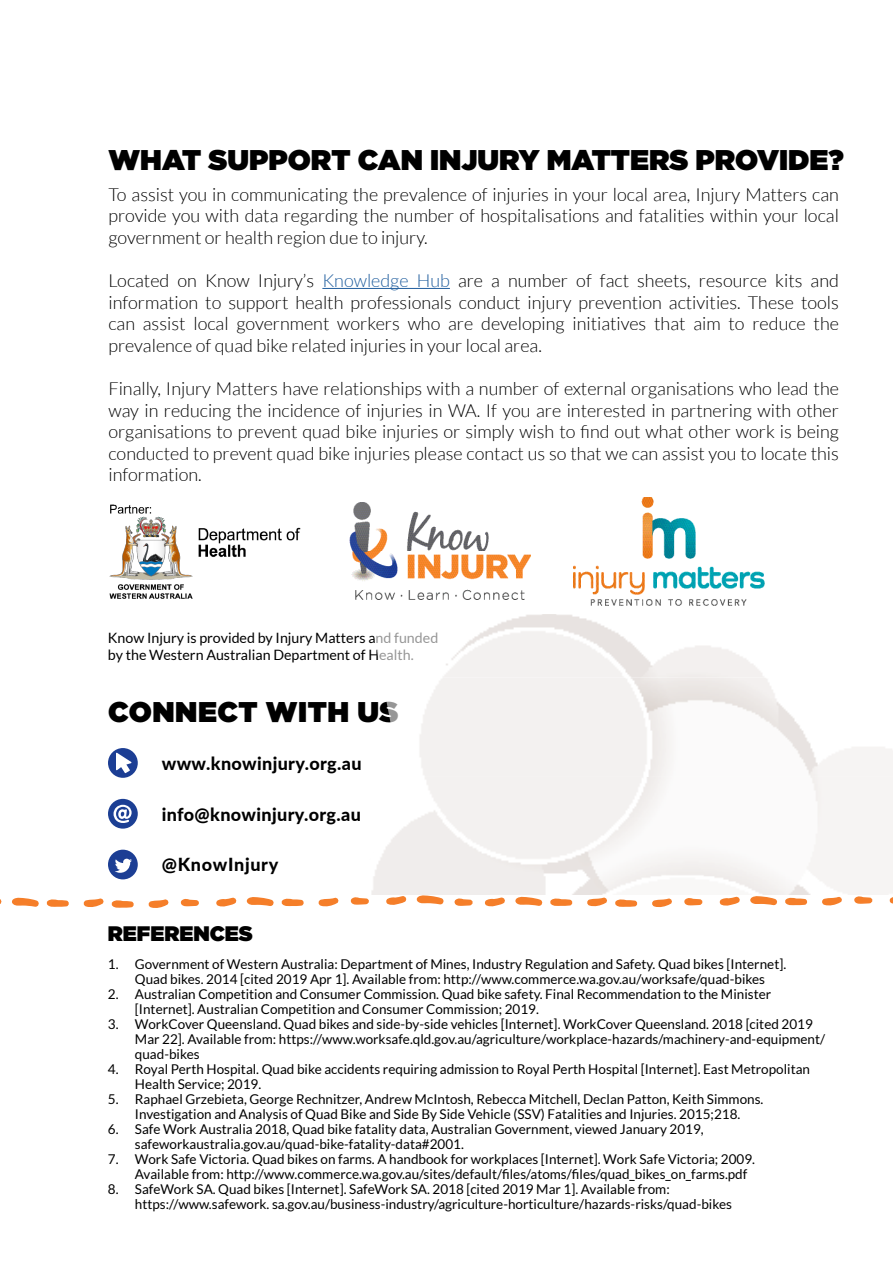
<style>
.page{position:relative;width:893px;height:1263px;background:#fff}
.page>*{position:absolute;margin:0;border:0;box-sizing:border-box;transform-origin:0 0}
.t1{font:900 28.5px "Gotham";color:#000}
.t2{font:900 28.5px "Gotham";letter-spacing:.02em;color:#000}
.t3{font:900 21px "Gotham";color:#000}
.t4{font:300 18px/21.6px "Lato";color:#000;text-align:justify}
.t5{font:800 18px "Lato";letter-spacing:.02em;color:#000}
.t6{font:800 18px "Lato";letter-spacing:.04em;color:#000}
.t7{font:14.25px/17.1px "Lato";color:#000}
.t8{font:13.5px/15px "Lato";color:#000}
.s1{color:#215e9e}
</style>
<div class="page">
<svg style="left:108px;top:850px;width:30px;height:29px"></svg>
<svg style="left:108px;top:748px;width:30px;height:30px"></svg>
<svg style="left:108px;top:799px;width:30px;height:30px"></svg>
<img style="left:420px;top:677px;width:473px;height:100px">
<img style="left:443px;top:614px;width:320px;height:63px">
<svg style="left:417px;top:895px;width:27px;height:10px"></svg>
<svg style="left:387px;top:896px;width:20px;height:9px"></svg>
<svg style="left:350px;top:897px;width:19px;height:8px"></svg>
<svg style="left:319px;top:897px;width:20px;height:10px"></svg>
<svg style="left:281px;top:898px;width:23px;height:9px"></svg>
<svg style="left:247px;top:897px;width:27px;height:9px"></svg>
<svg style="left:217px;top:897px;width:20px;height:9px"></svg>
<svg style="left:180px;top:899px;width:19px;height:8px"></svg>
<svg style="left:149px;top:899px;width:20px;height:9px"></svg>
<svg style="left:111px;top:900px;width:23px;height:8px"></svg>
<svg style="left:84px;top:898px;width:20px;height:9px"></svg>
<svg style="left:46px;top:899px;width:23px;height:8px"></svg>
<svg style="left:12px;top:897px;width:27px;height:10px"></svg>
<svg style="left:890px;top:897px;width:3px;height:7px"></svg>
<svg style="left:854px;top:896px;width:18px;height:8px"></svg>
<svg style="left:822px;top:896px;width:20px;height:10px"></svg>
<svg style="left:785px;top:898px;width:23px;height:8px"></svg>
<svg style="left:750px;top:896px;width:28px;height:10px"></svg>
<svg style="left:720px;top:896px;width:20px;height:9px"></svg>
<svg style="left:684px;top:898px;width:18px;height:8px"></svg>
<svg style="left:652px;top:898px;width:20px;height:10px"></svg>
<svg style="left:615px;top:899px;width:23px;height:8px"></svg>
<svg style="left:587px;top:897px;width:20px;height:10px"></svg>
<svg style="left:550px;top:898px;width:23px;height:8px"></svg>
<svg style="left:515px;top:896px;width:28px;height:10px"></svg>
<svg style="left:485px;top:897px;width:20px;height:9px"></svg>
<svg style="left:454px;top:898px;width:19px;height:8px"></svg>
<hr style="left:322px;top:288px;width:128px;height:1px;background:#215e9e">
<img style="left:349px;top:503px;width:182px;height:96px">
<img style="left:109px;top:504px;width:192px;height:95px">
<img style="left:573px;top:497px;width:191px;height:108px">
<p class="t1" style="left:109px;top:140px;width:737px">WHAT SUPPORT CAN INJURY MATTERS PROVIDE?</p>
<p class="t4" style="left:108px;top:183px;width:732px">To assist you in communicating the prevalence of injuries in your local area, Injury Matters can provide you with data regarding the number of hospitalisations and fatalities within your local government or health region due to injury.</p>
<p class="t4" style="left:108px;top:270px;width:732px">Located on Know Injury’s <span class="s1">Knowledge Hub</span> are a number of fact sheets, resource kits and information to support health professionals conduct injury prevention activities. These tools can assist local government workers who are developing initiatives that aim to reduce the prevalence of quad bike related injuries in your local area.</p>
<p class="t4" style="left:108px;top:378px;width:732px">Finally, Injury Matters have relationships with a number of external organisations who lead the way in reducing the incidence of injuries in WA. If you are interested in partnering with other organisations to prevent quad bike injuries or simply wish to find out what other work is being conducted to prevent quad bike injuries please contact us so that we can assist you to locate this information.</p>
<p class="t7" style="left:108px;top:629px;width:332px">Know Injury is provided by Injury Matters and funded by the Western Australian Department of Health.</p>
<p class="t2" style="left:108px;top:692px;width:292px">CONNECT WITH US</p>
<p class="t5" style="left:162px;top:750px;width:201px">www.knowinjury.org.au</p>
<p class="t5" style="left:162px;top:800px;width:201px">info@knowinjury.org.au</p>
<p class="t6" style="left:162px;top:851px;width:118px">@KnowInjury</p>
<p class="t3" style="left:108px;top:918px;width:146px">REFERENCES</p>
<p class="t8" style="left:108px;top:956px;width:680px;text-align:center">1. Government of Western Australia: Department of Mines, Industry Regulation and Safety. Quad bikes [Internet].<br>Quad bikes. 2014 [cited 2019 Apr 1]. Available from: http://www.commerce.wa.gov.au/worksafe/quad-bikes</p>
<p class="t8" style="left:135px;top:986px;width:638px;text-indent:-27px">2. Australian Competition and Consumer Commission. Quad bike safety. Final Recommendation to the Minister [Internet]. Australian Competition and Consumer Commission; 2019.</p>
<p class="t8" style="left:135px;top:1016px;width:692px;text-indent:-27px">3. WorkCover Queensland. Quad bikes and side-by-side vehicles [Internet]. WorkCover Queensland. 2018 [cited 2019<br>Mar 22]. Available from: https://www.worksafe.qld.gov.au/agriculture/workplace-hazards/machinery-and-equipment/ quad-bikes</p>
<p class="t8" style="left:135px;top:1061px;width:677px;text-indent:-27px">4. Royal Perth Hospital. Quad bike accidents requiring admission to Royal Perth Hospital [Internet]. East Metropolitan<br>Health Service; 2019.</p>
<p class="t8" style="left:108px;top:1091px;width:657px;text-align:center">5. Raphael Grzebieta, George Rechnitzer, Andrew McIntosh, Rebecca Mitchell, Declan Patton, Keith Simmons.<br>Investigation and Analysis of Quad Bike and Side By Side Vehicle (SSV) Fatalities and Injuries. 2015;218.</p>
<p class="t8" style="left:135px;top:1121px;width:570px;text-indent:-27px">6. Safe Work Australia 2018, Quad bike fatality data, Australian Government, viewed January 2019, safeworkaustralia.gov.au/quad-bike-fatality-data#2001.</p>
<p class="t8" style="left:135px;top:1151px;width:622px;text-indent:-27px">7. Work Safe Victoria. Quad bikes on farms. A handbook for workplaces [Internet]. Work Safe Victoria; 2009.<br>Available from: http://www.commerce.wa.gov.au/sites/default/files/atoms/files/quad_bikes_on_farms.pdf</p>
<p class="t8" style="left:135px;top:1181px;width:599px;text-indent:-27px">8. SafeWork SA. Quad bikes [Internet]. SafeWork SA. 2018 [cited 2019 Mar 1]. Available from: https://www.safework. sa.gov.au/business-industry/agriculture-horticulture/hazards-risks/quad-bikes</p>
</div>
